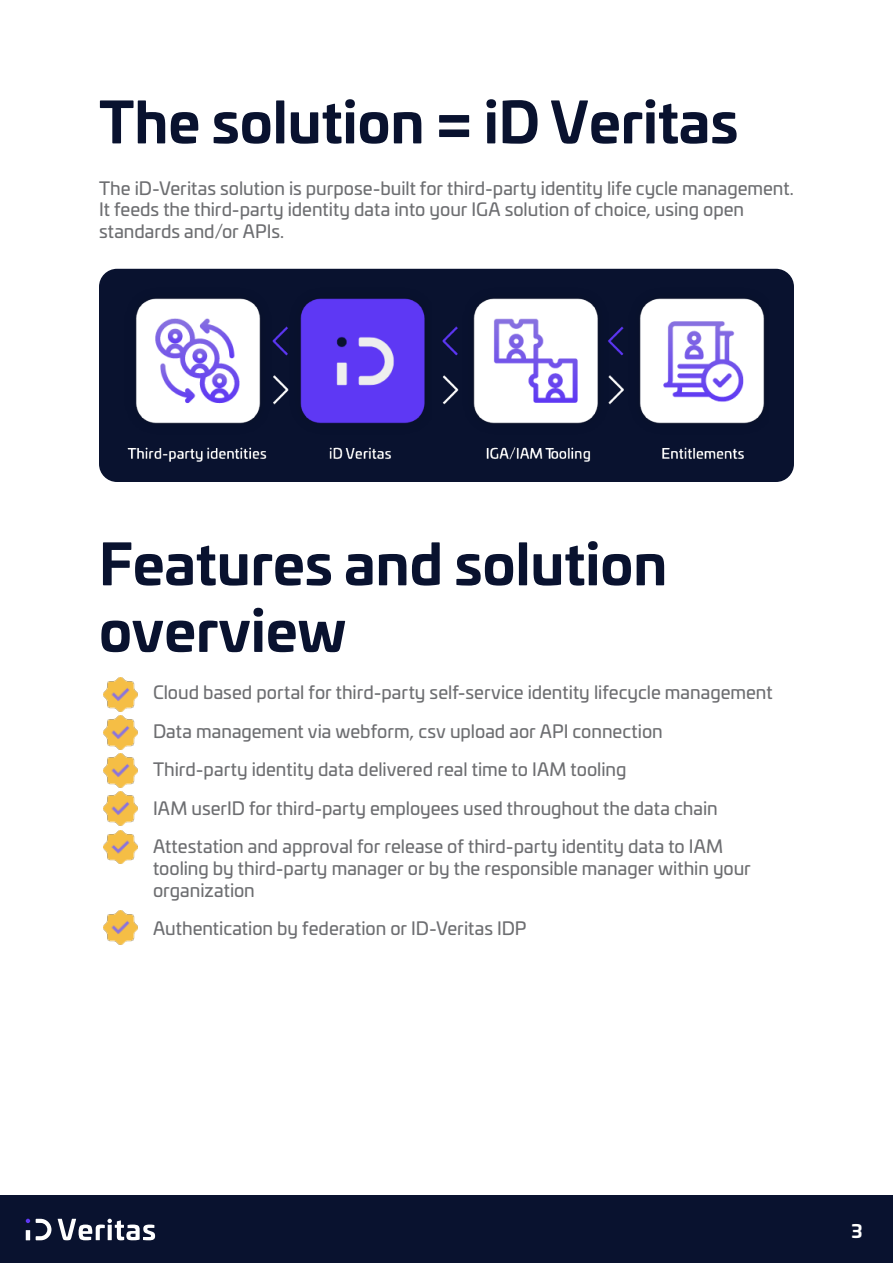
<style>
.page{position:relative;width:893px;height:1263px;background:#fff}
.page>*{position:absolute;margin:0;border:0;box-sizing:border-box;transform-origin:0 0}
.t1{font:700 55.5px/66.6px "Univia Pro";color:#09122f}
.t2{font:18px/21.6px "Univia Pro";color:#6d6e71}
.t3{font:700 18px "Univia Pro";color:#fff}
</style>
<div class="page">
<div style="left:0;top:1195px;width:893px;height:68px;background:#09122f"></div>
<svg style="left:26px;top:1219px;width:4px;height:4px"></svg>
<svg style="left:36px;top:1219px;width:16px;height:21px"></svg>
<svg style="left:58px;top:1219px;width:97px;height:21px"></svg>
<hr style="left:26px;top:1230px;width:4px;height:10px;background:#fff">
<div style="left:99px;top:269px;width:695px;height:213px;background:#09122f;border-radius:18px"></div>
<img style="left:127px;top:298px;width:638px;height:163px">
<img style="left:104px;top:677px;width:34px;height:35px">
<img style="left:104px;top:716px;width:34px;height:34px">
<img style="left:104px;top:754px;width:34px;height:34px">
<img style="left:104px;top:910px;width:34px;height:35px">
<img style="left:104px;top:792px;width:34px;height:34px">
<img style="left:104px;top:830px;width:34px;height:34px">
<h1 class="t1" style="left:99px;top:85px;width:641px">The solution = iD Veritas</h1>
<p class="t2" style="left:99px;top:176px;width:696px">The iD-Veritas solution is purpose-built for third-party identity life cycle management.<br>It feeds the third-party identity data into your IGA solution of choice, using open standards and/or APIs.</p>
<h1 class="t1" style="left:99px;top:527px;width:570px">Features and solution overview</h1>
<p class="t2" style="left:153px;top:681px;width:621px">Cloud based portal for third-party self-service identity lifecycle management</p>
<p class="t2" style="left:153px;top:719px;width:511px">Data management via webform, csv upload aor API connection</p>
<p class="t2" style="left:153px;top:758px;width:475px">Third-party identity data delivered real time to IAM tooling</p>
<p class="t2" style="left:153px;top:796px;width:566px">IAM userID for third-party employees used throughout the data chain</p>
<p class="t2" style="left:153px;top:835px;width:599px">Attestation and approval for release of third-party identity data to IAM tooling by third-party manager or by the responsible manager within your organization</p>
<p class="t2" style="left:153px;top:917px;width:375px">Authentication by federation or ID-Veritas IDP</p>
<p class="t3" style="left:851px;top:1217px;width:13px">3</p>
</div>
